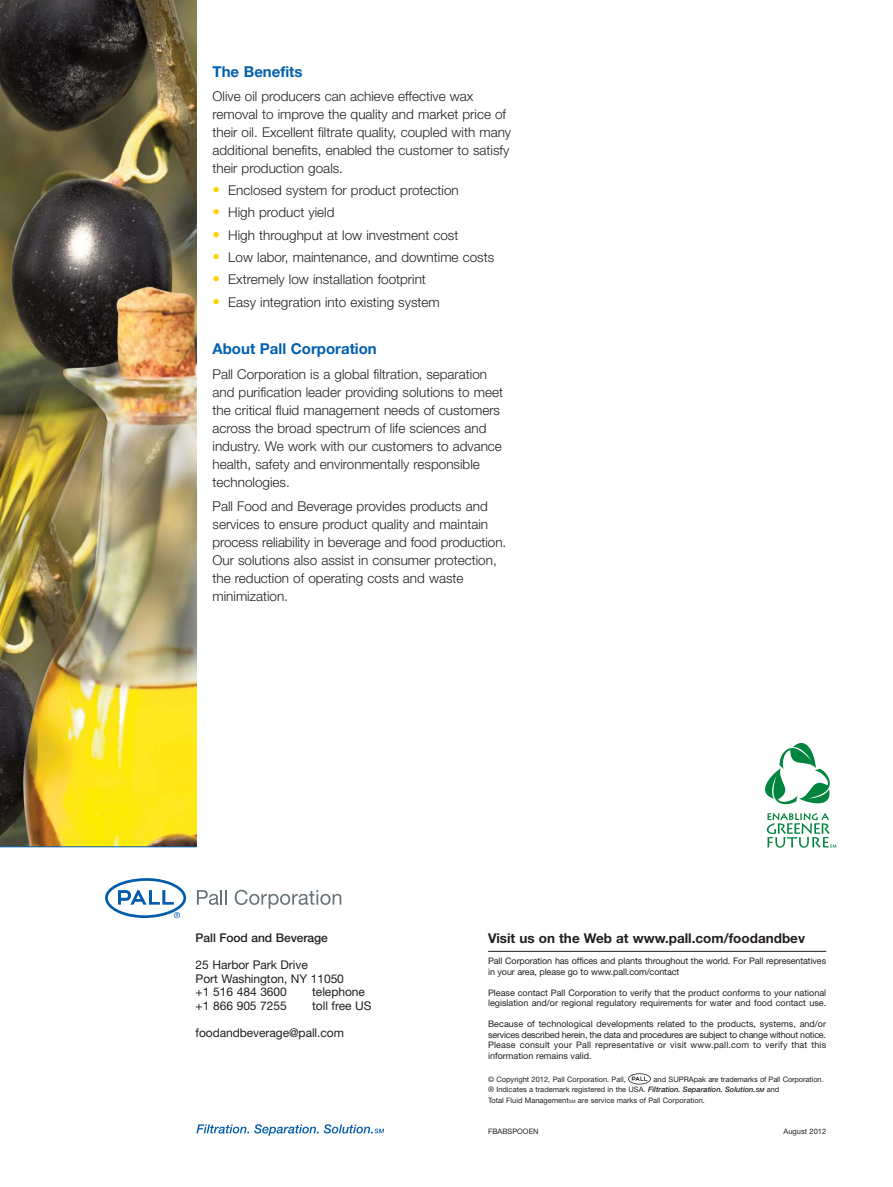
<style>
.page{position:relative;width:893px;height:1187px;background:#fff}
.page>*{position:absolute;margin:0;border:0;box-sizing:border-box;transform-origin:0 0}
.t1{font:700 15px "Helvetica Neue";color:#0060ae}
.t2{font:300 13.5px/18px "Helvetica Neue";color:#231f20}
.t3{font:700 13.5px "Helvetica Neue";color:#231f20}
.t4{font:12px/13.5px "Helvetica Neue";letter-spacing:-.005em;color:#231f20}
.t5{font:500 12px "Helvetica Neue LT Std";letter-spacing:-.005em;color:#231f20}
.t6{font:9px/10.5px "Helvetica Neue";color:#231f20}
.t7{font:7.5px/10.5px "Helvetica Neue";color:#231f20}
.s1{font-size:15px;color:#ffd100}
.s2{font-family:"Helvetica Neue LT Std";font-weight:500;font-style:italic}
.s3{font-family:"Helvetica Neue LT Std";font-weight:500;font-style:italic;font-size:5.7px}
.s4{font-size:4.5px}
</style>
<div class="page">
<img style="left:0;top:0;width:196px;height:846px">
<svg style="left:765px;top:743px;width:71px;height:104px"></svg>
<svg style="left:196px;top:1124px;width:188px;height:11px"></svg>
<svg style="left:628px;top:1073px;width:23px;height:11px"></svg>
<svg style="left:197px;top:890px;width:30px;height:14px"></svg>
<svg style="left:235px;top:889px;width:106px;height:19px"></svg>
<svg style="left:105px;top:878px;width:81px;height:40px"></svg>
<hr style="left:488px;top:950px;width:338px;height:1px;background:#231f20">
<hr style="left:0;top:846px;width:196px;height:1px;background:#0060ae">
<p class="t1" style="left:213px;top:66px;width:92px">The Benefits</p>
<p class="t2" style="left:213px;top:88px;width:300px">Olive oil producers can achieve effective wax removal to improve the quality and market price of their oil. Excellent filtrate quality, coupled with many additional benefits, enabled the customer to satisfy their production goals.</p>
<p class="t2" style="left:213px;top:183px;width:248px"><span class="s1">•</span> Enclosed system for product protection</p>
<p class="t2" style="left:213px;top:205px;width:124px"><span class="s1">•</span> High product yield</p>
<p class="t2" style="left:213px;top:227px;width:247px"><span class="s1">•</span> High throughput at low investment cost</p>
<p class="t2" style="left:213px;top:249px;width:283px"><span class="s1">•</span> Low labor, maintenance, and downtime costs</p>
<p class="t2" style="left:213px;top:272px;width:215px"><span class="s1">•</span> Extremely low installation footprint</p>
<p class="t2" style="left:213px;top:294px;width:229px"><span class="s1">•</span> Easy integration into existing system</p>
<p class="t1" style="left:213px;top:343px;width:166px">About Pall Corporation</p>
<p class="t2" style="left:213px;top:366px;width:292px">Pall Corporation is a global filtration, separation and purification leader providing solutions to meet the critical fluid management needs of customers across the broad spectrum of life sciences and industry. We work with our customers to advance health, safety and environmentally responsible technologies.</p>
<p class="t2" style="left:213px;top:498px;width:295px">Pall Food and Beverage provides products and services to ensure product quality and maintain process reliability in beverage and food production.<br>Our solutions also assist in consumer protection, the reduction of operating costs and waste minimization.</p>
<p class="t5" style="left:196px;top:933px;width:134px">Pall Food and Beverage</p>
<p class="t4" style="left:196px;top:959px;width:150px">25 Harbor Park Drive<br>Port Washington, NY 11050 +1 516 484 3600</p>
<p class="t4" style="left:312px;top:986px;width:54px">telephone</p>
<p class="t4" style="left:196px;top:999px;width:93px">+1 866 905 7255</p>
<p class="t4" style="left:312px;top:999px;width:61px">toll free US</p>
<p class="t4" style="left:196px;top:1026px;width:150px">foodandbeverage@pall.com</p>
<p class="t3" style="left:488px;top:933px;width:318px">Visit us on the Web at www.pall.com/foodandbev</p>
<p class="t6" style="left:488px;top:956px;width:340px">Pall Corporation has offices and plants throughout the world. For Pall representatives in your area, please go to www.pall.com/contact</p>
<p class="t6" style="left:488px;top:988px;width:340px">Please contact Pall Corporation to verify that the product conforms to your national legislation and/or regional regulatory requirements for water and food contact use.</p>
<p class="t6" style="left:488px;top:1019px;width:340px;text-align:justify">Because of technological developments related to the products, systems, and/or services described herein, the data and procedures are subject to change without notice.<br>Please consult your Pall representative or visit www.pall.com to verify that this information remains valid.</p>
<p class="t7" style="left:488px;top:1074px;width:337px;text-indent:165px">and SUPRApak are trademarks of Pall Corporation. ® Indicates a trademark registered in the USA. <span class="s2">Filtration. Separation. Solution.</span><span class="s3">SM</span> and<br>Total Fluid Management<span class="s4">SM</span> are service marks of Pall Corporation.</p>
<p class="t7" style="left:488px;top:1126px;width:52px">FBABSPOOEN</p>
<p class="t7" style="left:784px;top:1126px;width:44px">August 2012</p>
<p class="t7" style="left:488px;top:1074px;width:139px">© Copyright 2012, Pall Corporation. Pall,</p>
</div>
